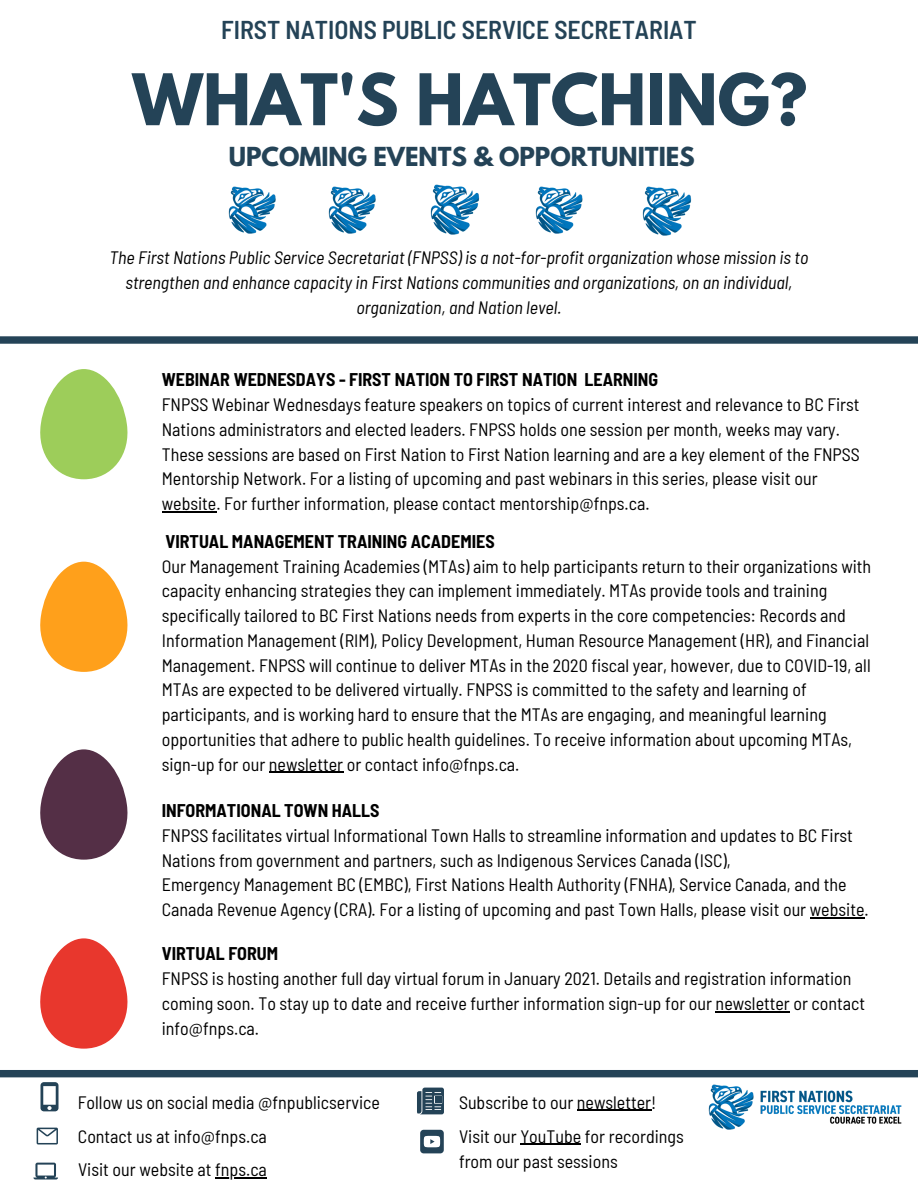
<style>
.page{position:relative;width:918px;height:1188px;background:#fff}
.page>*{position:absolute;margin:0;border:0;box-sizing:border-box;transform-origin:0 0}
.t1{font:700 63px "League Spartan";color:#244357}
.t2{font:600 semi-condensed 25.8px "Barlow";color:#244357}
.t3{font:700 23.25px "League Spartan";color:#244357}
.t4{font:semi-condensed 18px/24.8px "Barlow";color:#000}
.t5{font:italic semi-condensed 18px/24.8px "Barlow";color:#000;text-align:center}
.t6{font:700 semi-condensed 18px "Barlow";color:#000}
</style>
<div class="page">
<hr style="left:162px;top:511px;width:54px;height:1px;background:#000">
<svg style="left:40px;top:562px;width:88px;height:110px"></svg>
<svg style="left:40px;top:749px;width:88px;height:111px"></svg>
<svg style="left:40px;top:938px;width:88px;height:111px"></svg>
<img style="left:709px;top:1099px;width:192px;height:31px">
<svg style="left:40px;top:369px;width:88px;height:110px"></svg>
<svg style="left:0;top:336px;width:918px;height:8px;background:#335063"></svg>
<svg style="left:0;top:1070px;width:918px;height:29px"></svg>
<svg style="left:37px;top:1128px;width:21px;height:16px"></svg>
<svg style="left:41px;top:1082px;width:18px;height:29px"></svg>
<svg style="left:417px;top:1088px;width:27px;height:26px"></svg>
<svg style="left:420px;top:1130px;width:24px;height:23px"></svg>
<hr style="left:810px;top:917px;width:54px;height:1px;background:#000">
<svg style="left:33px;top:1163px;width:25px;height:17px"></svg>
<hr style="left:577px;top:1110px;width:74px;height:1px;background:#000">
<hr style="left:520px;top:1144px;width:61px;height:1px;background:#000">
<hr style="left:215px;top:1177px;width:52px;height:1px;background:#000">
<img style="left:229px;top:186px;width:47px;height:47px">
<img style="left:329px;top:186px;width:47px;height:47px">
<img style="left:431px;top:185px;width:49px;height:49px">
<img style="left:536px;top:186px;width:47px;height:47px">
<img style="left:642px;top:186px;width:50px;height:50px">
<hr style="left:716px;top:1011px;width:74px;height:1px;background:#000">
<hr style="left:269px;top:772px;width:74px;height:1px;background:#000">
<h2 class="t2" style="left:221px;top:14px;width:477px">FIRST NATIONS PUBLIC SERVICE SECRETARIAT</h2>
<h1 class="t1" style="left:132px;top:69px;width:677px">WHAT'S HATCHING?</h1>
<p class="t3" style="left:229px;top:145px;width:467px">UPCOMING EVENTS &amp; OPPORTUNITIES</p>
<p class="t5" style="left:110px;top:244px;width:700px">The First Nations Public Service Secretariat (FNPSS) is a not-for-profit organization whose mission is to strengthen and enhance capacity in First Nations communities and organizations, on an individual, organization, and Nation level.</p>
<p class="t6" style="left:162px;top:368px;width:498px">WEBINAR WEDNESDAYS - FIRST NATION TO FIRST NATION LEARNING</p>
<p class="t4" style="left:162px;top:392px;width:700px">FNPSS Webinar Wednesdays feature speakers on topics of current interest and relevance to BC First Nations administrators and elected leaders. FNPSS holds one session per month, weeks may vary.<br>These sessions are based on First Nation to First Nation learning and are a key element of the FNPSS Mentorship Network. For a listing of upcoming and past webinars in this series, please visit our website. For further information, please contact mentorship@fnps.ca.</p>
<p class="t6" style="left:165px;top:530px;width:331px">VIRTUAL MANAGEMENT TRAINING ACADEMIES</p>
<p class="t4" style="left:162px;top:553px;width:711px">Our Management Training Academies (MTAs) aim to help participants return to their organizations with capacity enhancing strategies they can implement immediately. MTAs provide tools and training specifically tailored to BC First Nations needs from experts in the core competencies: Records and Information Management (RIM), Policy Development, Human Resource Management (HR), and Financial Management. FNPSS will continue to deliver MTAs in the 2020 fiscal year, however, due to COVID-19, all MTAs are expected to be delivered virtually. FNPSS is committed to the safety and learning of participants, and is working hard to ensure that the MTAs are engaging, and meaningful learning opportunities that adhere to public health guidelines. To receive information about upcoming MTAs, sign-up for our newsletter or contact info@fnps.ca.</p>
<p class="t6" style="left:162px;top:799px;width:219px">INFORMATIONAL TOWN HALLS</p>
<p class="t4" style="left:162px;top:822px;width:708px">FNPSS facilitates virtual Informational Town Halls to streamline information and updates to BC First Nations from government and partners, such as Indigenous Services Canada (ISC),<br>Emergency Management BC (EMBC), First Nations Health Authority (FNHA), Service Canada, and the Canada Revenue Agency (CRA). For a listing of upcoming and past Town Halls, please visit our website.</p>
<p class="t6" style="left:162px;top:942px;width:118px">VIRTUAL FORUM</p>
<p class="t4" style="left:162px;top:965px;width:705px">FNPSS is hosting another full day virtual forum in January 2021. Details and registration information coming soon. To stay up to date and receive further information sign-up for our newsletter or contact info@fnps.ca.</p>
<p class="t4" style="left:78px;top:1089px;width:304px">Follow us on social media @fnpublicservice</p>
<p class="t4" style="left:459px;top:1089px;width:199px">Subscribe to our newsletter!</p>
<p class="t4" style="left:78px;top:1124px;width:191px">Contact us at info@fnps.ca</p>
<p class="t4" style="left:459px;top:1123px;width:226px">Visit our YouTube for recordings from our past sessions</p>
<p class="t4" style="left:78px;top:1157px;width:190px">Visit our website at fnps.ca</p>
</div>
